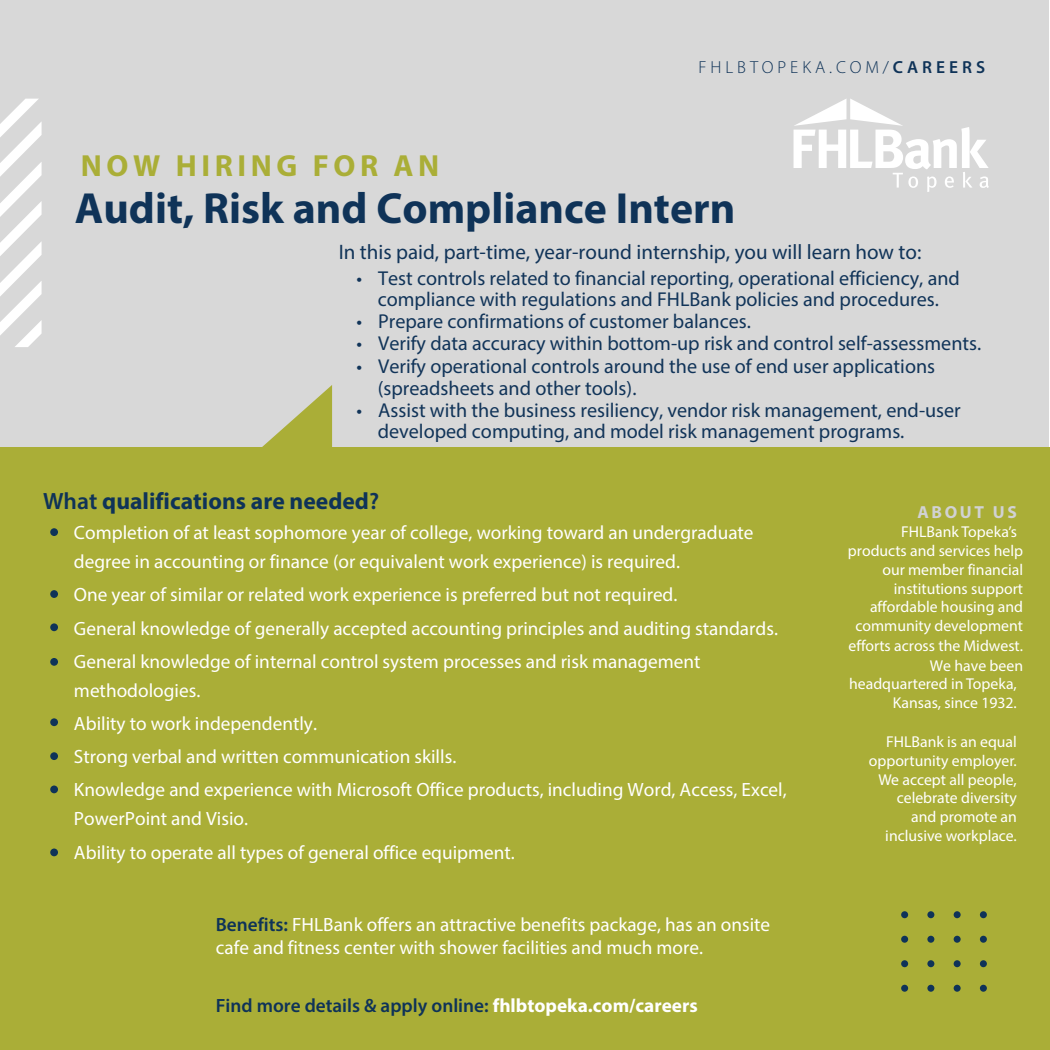
<style>
.page{position:relative;width:1050px;height:1050px;background:#fff}
.page>*{position:absolute;margin:0;border:0;box-sizing:border-box;transform-origin:0 0}
.t1{font:700 43.75px "Myriad Pro";color:#0f3358}
.t2{font:700 30.62px "Myriad Pro";letter-spacing:.15em;color:#aaae37}
.t3{font:700 23.62px "Myriad Pro";color:#0f3358}
.t4{font:21px "Myriad Pro";color:#113459}
.t5{font:20.12px/21px "Myriad Pro";color:#113459}
.t6{font:19.25px/33.2px "Myriad Pro";color:#fff}
.t7{font:600 19.25px "Myriad Pro";color:#0f3358}
.t8{font:300 17.5px "Myriad Pro";letter-spacing:.23em;color:#0f3358}
.t9{font:700 17.5px "Myriad Pro";letter-spacing:.15em;color:#d1d2d4}
.t10{font:15.75px/18.9px "Myriad Pro";color:#fff;text-align:right}
.s1{font-weight:600}
.s2{font-weight:600;color:#0f3358}
.s3{font-weight:700;color:#fff}
</style>
<div class="page">
<svg style="left:793px;top:99px;width:196px;height:93px"></svg>
<svg style="left:260px;top:385px;width:72px;height:62px;background:#c1c389"></svg>
<svg style="left:0;top:99px;width:42px;height:248px"></svg>
<div style="left:0;top:447px;width:1050px;height:603px;background:#aaae37"></div>
<div style="left:50px;top:590px;width:8px;height:8px;background:#0f3358;border-radius:50%"></div>
<div style="left:50px;top:718px;width:8px;height:8px;background:#0f3358;border-radius:50%"></div>
<svg style="left:901px;top:911px;width:86px;height:81px"></svg>
<div style="left:50px;top:528px;width:8px;height:8px;background:#0f3358;border-radius:50%"></div>
<div style="left:50px;top:623px;width:8px;height:8px;background:#0f3358;border-radius:50%"></div>
<div style="left:50px;top:786px;width:8px;height:7px;background:#0f3358;border-radius:50%"></div>
<div style="left:50px;top:752px;width:8px;height:8px;background:#0f3358;border-radius:50%"></div>
<div style="left:50px;top:849px;width:8px;height:7px;background:#0f3358;border-radius:50%"></div>
<div style="left:50px;top:658px;width:8px;height:8px;background:#0f3358;border-radius:50%"></div>
<p class="t8" style="left:698px;top:58px;width:288px">FHLBTOPEKA.COM/<span class="s1">CAREERS</span></p>
<h2 class="t2" style="left:81px;top:146px;width:360px">NOW HIRING FOR AN</h2>
<h1 class="t1" style="left:75px;top:179px;width:662px">Audit, Risk and Compliance Intern</h1>
<p class="t4" style="left:339px;top:239px;width:584px">In this paid, part-time, year-round internship, you will learn how to:</p>
<p class="t5" style="left:356px;top:267px;width:605px;text-align:center">• Test controls related to financial reporting, operational efficiency, and compliance with regulations and FHLBank policies and procedures.</p>
<p class="t5" style="left:356px;top:311px;width:396px">• Prepare confirmations of customer balances.</p>
<p class="t5" style="left:356px;top:333px;width:626px">• Verify data accuracy within bottom-up risk and control self-assessments.</p>
<p class="t5" style="left:378px;top:355px;width:559px;line-height:21.9px;text-indent:-21px">• Verify operational controls around the use of end user applications (spreadsheets and other tools).</p>
<p class="t5" style="left:378px;top:399px;width:585px;text-indent:-21px">• Assist with the business resiliency, vendor risk management, end-user developed computing, and model risk management programs.</p>
<p class="t3" style="left:43px;top:485px;width:338px"><span class="s1">What</span> qualifications are needed<span class="s1">?</span></p>
<p class="t6" style="left:74px;top:518px;width:681px;line-height:28.9px">Completion of at least sophomore year of college, working toward an undergraduate degree in accounting or finance (or equivalent work experience) is required.</p>
<p class="t6" style="left:74px;top:578px;width:706px">One year of similar or related work experience is preferred but not required.<br>General knowledge of generally accepted accounting principles and auditing standards.<br>General knowledge of internal control system processes and risk management</p>
<p class="t6" style="left:74px;top:673px;width:714px">methodologies.<br>Ability to work independently.<br>Strong verbal and written communication skills.<br>Knowledge and experience with Microsoft Office products, including Word, Access, Excel,</p>
<p class="t6" style="left:74px;top:802px;width:442px">PowerPoint and Visio.<br>Ability to operate all types of general office equipment.</p>
<p class="t6" style="left:216px;top:913px;width:556px;line-height:22.7px"><span class="s2">Benefits:</span> FHLBank offers an attractive benefits package, has an onsite cafe and fitness center with shower facilities and much more.</p>
<p class="t7" style="left:216px;top:993px;width:483px">Find more details &amp; apply online: <span class="s3">fhlbtopeka.com/careers</span></p>
<p class="t9" style="left:918px;top:501px;width:101px">ABOUT US</p>
<p class="t10" style="left:901px;top:522px;width:117px">FHLBank Topeka’s</p>
<p class="t10" style="left:848px;top:541px;width:177px">products and services help</p>
<p class="t10" style="left:882px;top:560px;width:142px">our member financial</p>
<p class="t10" style="left:894px;top:579px;width:131px">institutions support</p>
<p class="t10" style="left:870px;top:597px;width:155px">affordable housing and</p>
<p class="t10" style="left:855px;top:616px;width:169px">community development</p>
<p class="t10" style="left:849px;top:636px;width:176px">efforts across the Midwest.</p>
<p class="t10" style="left:930px;top:656px;width:95px">We have been</p>
<p class="t10" style="left:849px;top:674px;width:169px">headquartered in Topeka,</p>
<p class="t10" style="left:893px;top:693px;width:126px">Kansas, since 1932.</p>
<p class="t10" style="left:869px;top:732px;width:150px">FHLBank is an equal opportunity employer.<br>We accept all people, celebrate diversity and promote an inclusive workplace.</p>
</div>
